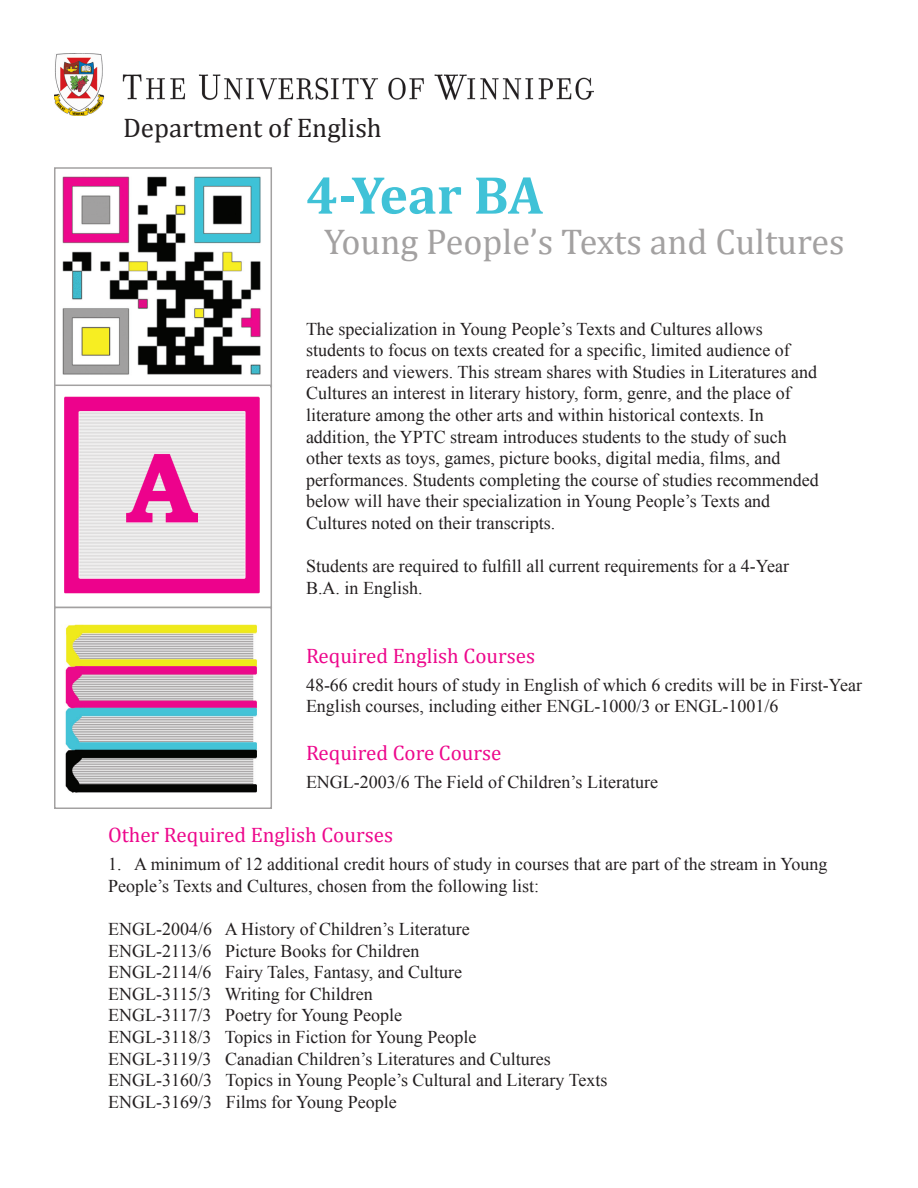
<style>
.page{position:relative;width:918px;height:1188px;background:#fff}
.page>*{position:absolute;margin:0;border:0;box-sizing:border-box;transform-origin:0 0}
.t1{font:700 54px "Cambria";letter-spacing:-.005em;color:#40c2d7}
.t2{font:36px "Cambria";color:#a3a1a1}
.t3{font:27px "Cambria";color:#231f20}
.t4{font:21px "Cambria";color:#ed088c}
.t5{font:18px/21.6px "Times New Roman";color:#231f20}
</style>
<div class="page">
<img style="left:62px;top:176px;width:199px;height:418px">
<div style="left:54px;top:167px;width:218px;height:220px;border:2px solid #a3a1a1"></div>
<div style="left:54px;top:385px;width:218px;height:223px;border:2px solid #a3a1a1"></div>
<img style="left:65px;top:624px;width:192px;height:169px">
<div style="left:54px;top:607px;width:218px;height:202px;border:2px solid #a3a1a1"></div>
<img style="left:54px;top:54px;width:540px;height:61px">
<p class="t3" style="left:123px;top:112px;width:260px">Department of English</p>
<p class="t1" style="left:306px;top:162px;width:239px">4-Year BA</p>
<p class="t2" style="left:324px;top:220px;width:522px">Young People’s Texts and Cultures</p>
<p class="t5" style="left:306px;top:317px;width:458px">The specialization in Young People’s Texts and Cultures allows</p>
<p class="t5" style="left:306px;top:339px;width:513px">students to focus on texts created for a specific, limited audience of readers and viewers. This stream shares with Studies in Literatures and<br>Cultures an interest in literary history, form, genre, and the place of</p>
<p class="t5" style="left:306px;top:404px;width:459px">literature among the other arts and within historical contexts. In</p>
<p class="t5" style="left:306px;top:425px;width:514px">addition, the YPTC stream introduces students to the study of such other texts as toys, games, picture books, digital media, films, and performances. Students completing the course of studies recommended below will have their specialization in Young People’s Texts and</p>
<p class="t5" style="left:306px;top:512px;width:251px">Cultures noted on their transcripts.</p>
<p class="t5" style="left:306px;top:555px;width:485px">Students are required to fulfill all current requirements for a 4-Year<br>B.A. in English.</p>
<p class="t4" style="left:306px;top:643px;width:231px">Required English Courses</p>
<p class="t5" style="left:306px;top:674px;width:558px">48-66 credit hours of study in English of which 6 credits will be in First-Year<br>English courses, including either ENGL-1000/3 or ENGL-1001/6</p>
<p class="t4" style="left:306px;top:741px;width:197px">Required Core Course</p>
<p class="t5" style="left:306px;top:771px;width:354px">ENGL-2003/6 The Field of Children’s Literature</p>
<p class="t4" style="left:108px;top:822px;width:287px">Other Required English Courses</p>
<p class="t5" style="left:108px;top:853px;width:721px">1. A minimum of 12 additional credit hours of study in courses that are part of the stream in Young<br>People’s Texts and Cultures, chosen from the following list:</p>
<p class="t5" style="left:108px;top:918px;width:363px">ENGL-2004/6 A History of Children’s Literature</p>
<p class="t5" style="left:108px;top:940px;width:313px">ENGL-2113/6 Picture Books for Children</p>
<p class="t5" style="left:108px;top:961px;width:356px">ENGL-2114/6 Fairy Tales, Fantasy, and Culture</p>
<p class="t5" style="left:108px;top:983px;width:266px">ENGL-3115/3 Writing for Children</p>
<p class="t5" style="left:108px;top:1004px;width:295px">ENGL-3117/3 Poetry for Young People</p>
<p class="t5" style="left:108px;top:1026px;width:370px">ENGL-3118/3 Topics in Fiction for Young People</p>
<p class="t5" style="left:108px;top:1048px;width:444px">ENGL-3119/3 Canadian Children’s Literatures and Cultures</p>
<p class="t5" style="left:108px;top:1069px;width:501px">ENGL-3160/3 Topics in Young People’s Cultural and Literary Texts</p>
<p class="t5" style="left:108px;top:1091px;width:290px">ENGL-3169/3 Films for Young People</p>
</div>
